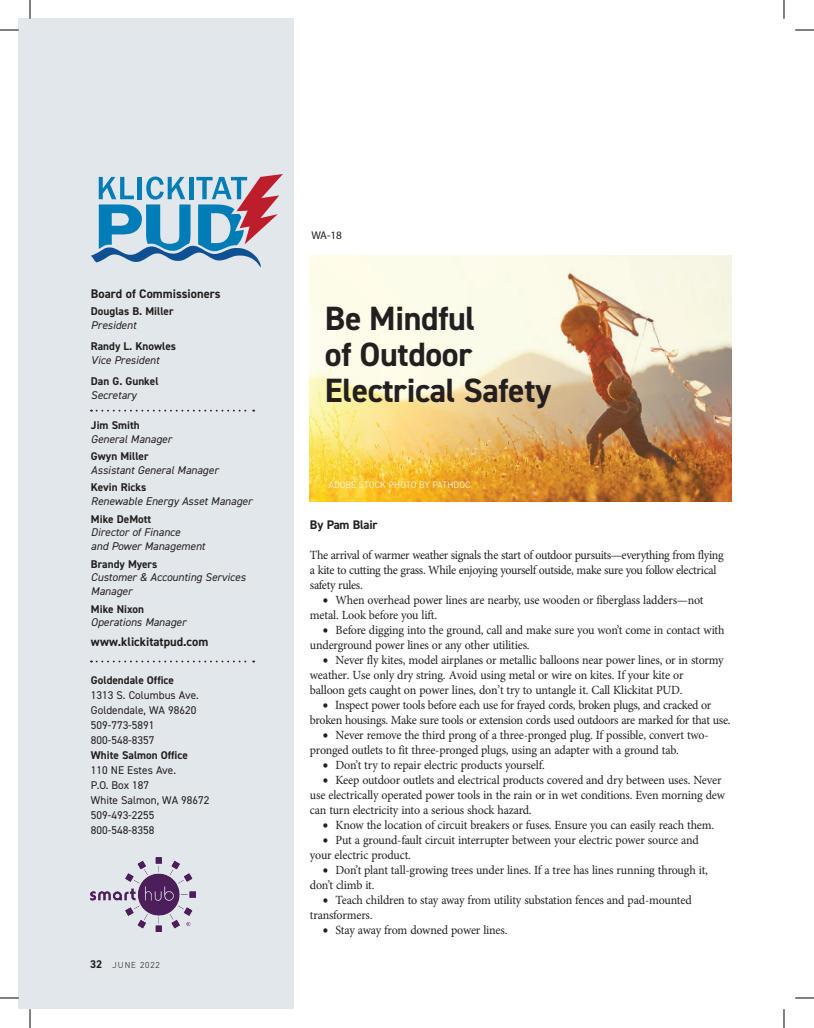
<style>
.page{position:relative;width:814px;height:1028px;background:#fff}
.page>*{position:absolute;margin:0;border:0;box-sizing:border-box;transform-origin:0 0}
.t1{font:700 33.75px/36.2px "DIN2014";letter-spacing:-.01em;color:#231f20}
.t2{font:12.5px/15px "Minion Pro";letter-spacing:-.02em;color:#231f20;scale:.96 1}
.t3{font:700 12.5px "DIN2014";color:#231f20}
.t4{font:italic 11.25px/13.8px "DIN2014";color:#231f20}
.t5{font:700 11.25px "DIN2014";color:#231f20}
.t6{font:11.25px/15px "DIN2014";color:#231f20}
.t7{font:11.25px "Myriad Pro";color:#231f20}
.t8{font:300 9.38px "DIN2014";letter-spacing:.01em;color:#fff}
.t9{font:300 8.75px "DIN2014";letter-spacing:.105em;color:#231f20}
.s1{font-weight:700;font-size:11.25px}
.s2{font-size:16.25px}
</style>
<div class="page">
<div style="left:19px;top:19px;width:275px;height:990px;background:#e2e7ec"></div>
<svg style="left:91px;top:410px;width:163px;height:1px"></svg>
<svg style="left:91px;top:660px;width:163px;height:2px"></svg>
<img style="left:90px;top:857px;width:105px;height:74px">
<svg style="left:91px;top:174px;width:192px;height:93px"></svg>
<img style="left:309px;top:255px;width:423px;height:246px">
<svg style="left:0;top:29px;width:19px;height:2px"></svg>
<svg style="left:795px;top:29px;width:19px;height:2px"></svg>
<svg style="left:0;top:997px;width:19px;height:1px"></svg>
<svg style="left:795px;top:997px;width:19px;height:1px"></svg>
<svg style="left:29px;top:0;width:2px;height:19px"></svg>
<svg style="left:29px;top:1009px;width:2px;height:19px"></svg>
<svg style="left:783px;top:0;width:2px;height:19px"></svg>
<svg style="left:783px;top:1009px;width:2px;height:19px"></svg>
<p class="t3" style="left:91px;top:285px;width:131px">Board of Commissioners</p>
<p class="t5" style="left:91px;top:304px;width:84px">Douglas B. Miller</p>
<p class="t4" style="left:91px;top:318px;width:47px">President</p>
<p class="t5" style="left:91px;top:339px;width:87px">Randy L. Knowles</p>
<p class="t4" style="left:91px;top:353px;width:70px">Vice President</p>
<p class="t5" style="left:91px;top:374px;width:69px">Dan G. Gunkel</p>
<p class="t4" style="left:91px;top:388px;width:47px">Secretary</p>
<p class="t5" style="left:91px;top:417px;width:50px">Jim Smith</p>
<p class="t4" style="left:91px;top:431px;width:82px">General Manager</p>
<p class="t5" style="left:91px;top:449px;width:59px">Gwyn Miller</p>
<p class="t4" style="left:91px;top:463px;width:129px">Assistant General Manager</p>
<p class="t5" style="left:91px;top:480px;width:57px">Kevin Ricks</p>
<p class="t4" style="left:91px;top:494px;width:163px">Renewable Energy Asset Manager</p>
<p class="t5" style="left:91px;top:511px;width:62px">Mike DeMott</p>
<p class="t4" style="left:91px;top:525px;width:116px">Director of Finance<br>and Power Management</p>
<p class="t5" style="left:91px;top:556px;width:68px">Brandy Myers</p>
<p class="t4" style="left:91px;top:570px;width:156px">Customer &amp; Accounting Services<br>Manager</p>
<p class="t5" style="left:91px;top:601px;width:54px">Mike Nixon</p>
<p class="t4" style="left:91px;top:615px;width:97px">Operations Manager</p>
<p class="t3" style="left:91px;top:634px;width:119px">www.klickitatpud.com</p>
<p class="t5" style="left:91px;top:672px;width:85px">Goldendale Office</p>
<p class="t6" style="left:91px;top:687px;width:109px">1313 S. Columbus Ave.<br>Goldendale, WA 98620<br>509-773-5891<br>800-548-8357</p>
<p class="t5" style="left:91px;top:747px;width:98px">White Salmon Office</p>
<p class="t6" style="left:91px;top:762px;width:120px">110 NE Estes Ave.<br>P.O. Box 187<br>White Salmon, WA 98672<br>509-493-2255<br>800-548-8358</p>
<p class="t9" style="left:90px;top:959px;width:71px"><span class="s1">32</span> JUNE 2022</p>
<p class="t7" style="left:311px;top:228px;width:32px">WA-18</p>
<h1 class="t1" style="left:325px;top:300px;width:228px">Be Mindful<br>of Outdoor<br>Electrical Safety</h1>
<p class="t8" style="left:329px;top:479px;width:143px">ADOBE STOCK PHOTO BY PATHDOC</p>
<p class="t3" style="left:310px;top:516px;width:69px">By Pam Blair</p>
<p class="t2" style="left:310px;top:547px;width:432px">The arrival of warmer weather signals the start of outdoor pursuits—everything from flying a kite to cutting the grass. While enjoying yourself outside, make sure you follow electrical safety rules.</p>
<p class="t2" style="left:310px;top:592px;width:411px;text-indent:12px"><span class="s2">•</span> When overhead power lines are nearby, use wooden or fiberglass ladders—not metal. Look before you lift.</p>
<p class="t2" style="left:310px;top:622px;width:433px;text-indent:12px"><span class="s2">•</span> Before digging into the ground, call and make sure you won’t come in contact with underground power lines or any other utilities.</p>
<p class="t2" style="left:310px;top:652px;width:432px;text-indent:12px"><span class="s2">•</span> Never fly kites, model airplanes or metallic balloons near power lines, or in stormy weather. Use only dry string. Avoid using metal or wire on kites. If your kite or<br>balloon gets caught on power lines, don’t try to untangle it. Call Klickitat PUD.</p>
<p class="t2" style="left:310px;top:697px;width:439px;text-align:center"><span class="s2">•</span> Inspect power tools before each use for frayed cords, broken plugs, and cracked or broken housings. Make sure tools or extension cords used outdoors are marked for that use.</p>
<p class="t2" style="left:310px;top:727px;width:417px;text-indent:12px"><span class="s2">•</span> Never remove the third prong of a three-pronged plug. If possible, convert two&shy;pronged outlets to fit three-pronged plugs, using an adapter with a ground tab.</p>
<p class="t2" style="left:322px;top:757px;width:233px"><span class="s2">•</span> Don’t try to repair electric products yourself.</p>
<p class="t2" style="left:310px;top:772px;width:434px;text-indent:12px"><span class="s2">•</span> Keep outdoor outlets and electrical products covered and dry between uses. Never use electrically operated power tools in the rain or in wet conditions. Even morning dew can turn electricity into a serious shock hazard.</p>
<p class="t2" style="left:322px;top:817px;width:409px"><span class="s2">•</span> Know the location of circuit breakers or fuses. Ensure you can easily reach them.</p>
<p class="t2" style="left:310px;top:832px;width:407px;text-indent:12px"><span class="s2">•</span> Put a ground-fault circuit interrupter between your electric power source and your electric product.</p>
<p class="t2" style="left:310px;top:862px;width:416px;text-indent:12px"><span class="s2">•</span> Don’t plant tall-growing trees under lines. If a tree has lines running through it, don’t climb it.</p>
<p class="t2" style="left:310px;top:892px;width:399px;text-indent:12px"><span class="s2">•</span> Teach children to stay away from utility substation fences and pad-mounted transformers.</p>
<p class="t2" style="left:322px;top:922px;width:194px"><span class="s2">•</span> Stay away from downed power lines.</p>
</div>
